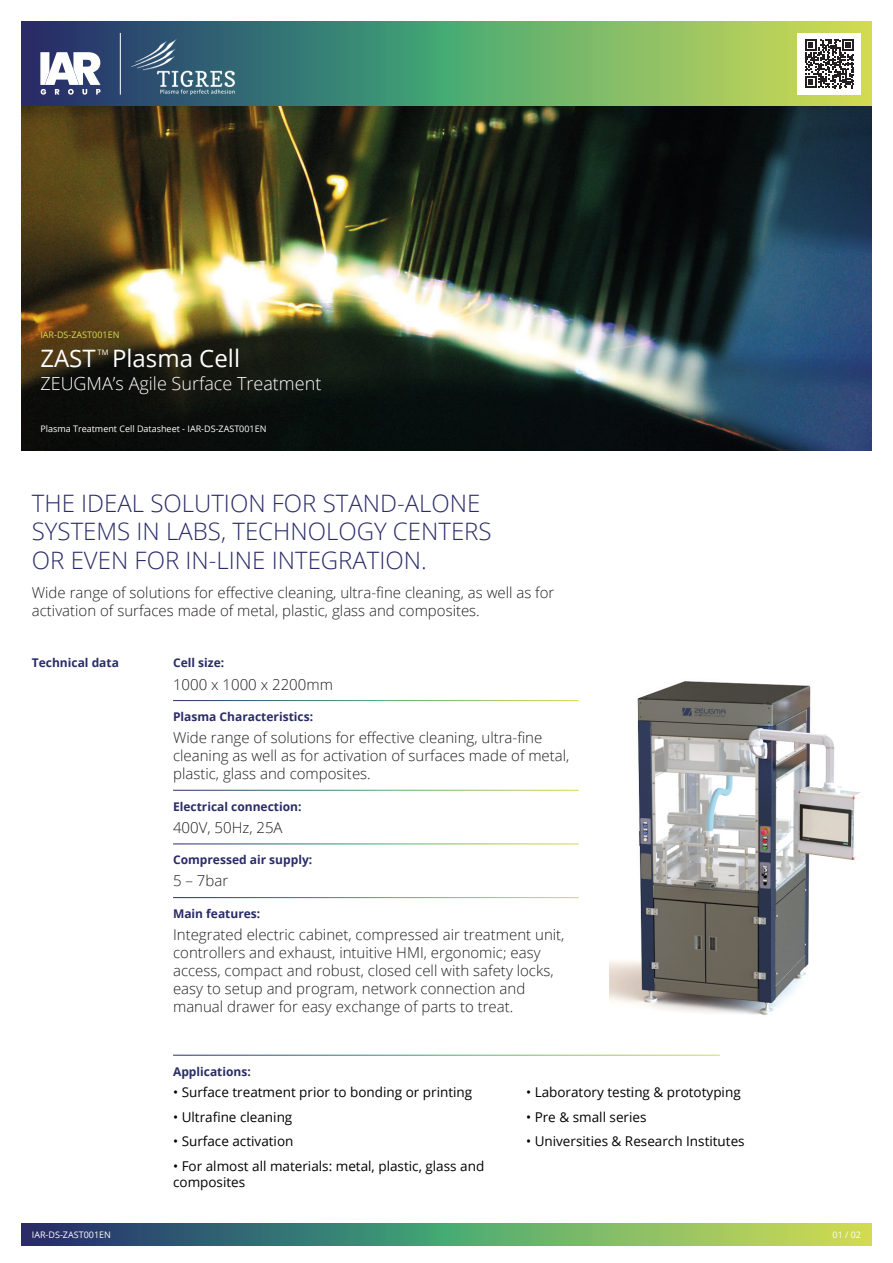
<style>
.page{position:relative;width:893px;height:1263px;background:#fff}
.page>*{position:absolute;margin:0;border:0;box-sizing:border-box;transform-origin:0 0}
.t1{font:300 24px/28.8px "Open Sans";color:#2a2c67}
.t2{font:24px "Open Sans";color:#fff}
.t3{font:300 18px "Open Sans";color:#fff}
.t4{font:300 15px/18px "Open Sans";color:#231f20}
.t5{font:13.5px/16.2px "Open Sans";color:#020203}
.t6{font:700 12px "Open Sans";color:#2a2c67}
.t7{font:9px "Open Sans";color:#fff}
.t8{font:9px "Open Sans";color:#d5dc50}
.t9{font:7.5px "Open Sans";color:#fff}
</style>
<div class="page">
<svg style="left:21px;top:21px;width:851px;height:85px;background:#649c6a"></svg>
<div style="left:798px;top:33px;width:63px;height:61px;background:#fff"></div>
<img style="left:21px;top:106px;width:851px;height:345px">
<svg style="left:21px;top:1224px;width:851px;height:21px;background:#61946a"></svg>
<img style="left:609px;top:681px;width:252px;height:334px">
<img style="left:129px;top:37px;width:112px;height:62px">
<hr style="left:120px;top:33px;width:1px;height:62px;background:#fff">
<svg style="left:805px;top:39px;width:49px;height:49px"></svg>
<svg style="left:40px;top:52px;width:61px;height:43px"></svg>
<p class="t8" style="left:40px;top:328px;width:81px">IAR-DS-ZAST001EN</p>
<p class="t2" style="left:40px;top:342px;width:201px">ZAST Plasma Cell</p>
<p class="t9" style="left:98px;top:347px;width:12px">TM</p>
<p class="t3" style="left:40px;top:371px;width:282px">ZEUGMA’s Agile Surface Treatment</p>
<p class="t7" style="left:40px;top:423px;width:228px">Plasma Treatment Cell Datasheet - IAR-DS-ZAST001EN</p>
<p class="t1" style="left:32px;top:488px;width:461px">THE IDEAL SOLUTION FOR STAND-ALONE<br>SYSTEMS IN LABS, TECHNOLOGY CENTERS<br>OR EVEN FOR IN-LINE INTEGRATION.</p>
<p class="t4" style="left:32px;top:583px;width:524px">Wide range of solutions for effective cleaning, ultra-fine cleaning, as well as for activation of surfaces made of metal, plastic, glass and composites.</p>
<p class="t6" style="left:32px;top:655px;width:89px">Technical data</p>
<p class="t6" style="left:173px;top:655px;width:53px">Cell size:</p>
<p class="t4" style="left:173px;top:675px;width:161px">1000 x 1000 x 2200mm</p>
<p class="t6" style="left:173px;top:708px;width:141px">Plasma Characteristics:</p>
<p class="t4" style="left:173px;top:728px;width:398px">Wide range of solutions for effective cleaning, ultra-fine cleaning as well as for activation of surfaces made of metal, plastic, glass and composites.</p>
<p class="t4" style="left:173px;top:818px;width:111px">400V, 50Hz, 25A</p>
<p class="t4" style="left:173px;top:871px;width:57px">5 – 7bar</p>
<p class="t6" style="left:173px;top:798px;width:130px">Electrical connection:</p>
<p class="t6" style="left:173px;top:852px;width:141px">Compressed air supply:</p>
<p class="t6" style="left:173px;top:905px;width:89px">Main features:</p>
<p class="t4" style="left:173px;top:925px;width:393px">Integrated electric cabinet, compressed air treatment unit,</p>
<p class="t4" style="left:173px;top:943px;width:382px">controllers and exhaust, intuitive HMI, ergonomic; easy access, compact and robust, closed cell with safety locks, easy to setup and program, network connection and manual drawer for easy exchange of parts to treat.</p>
<p class="t6" style="left:173px;top:1063px;width:79px">Applications:</p>
<p class="t5" style="left:173px;top:1084px;width:301px">• Surface treatment prior to bonding or printing</p>
<p class="t5" style="left:173px;top:1108px;width:121px">• Ultrafine cleaning</p>
<p class="t5" style="left:173px;top:1133px;width:122px">• Surface activation</p>
<p class="t5" style="left:173px;top:1158px;width:313px">• For almost all materials: metal, plastic, glass and composites</p>
<p class="t5" style="left:526px;top:1084px;width:216px">• Laboratory testing &amp; prototyping</p>
<p class="t5" style="left:526px;top:1108px;width:122px">• Pre &amp; small series</p>
<p class="t5" style="left:526px;top:1133px;width:220px">• Universities &amp; Research Institutes</p>
<p class="t7" style="left:32px;top:1228px;width:81px">IAR-DS-ZAST001EN</p>
<p class="t7" style="left:832px;top:1228px;width:30px">01 / 02</p>
</div>
